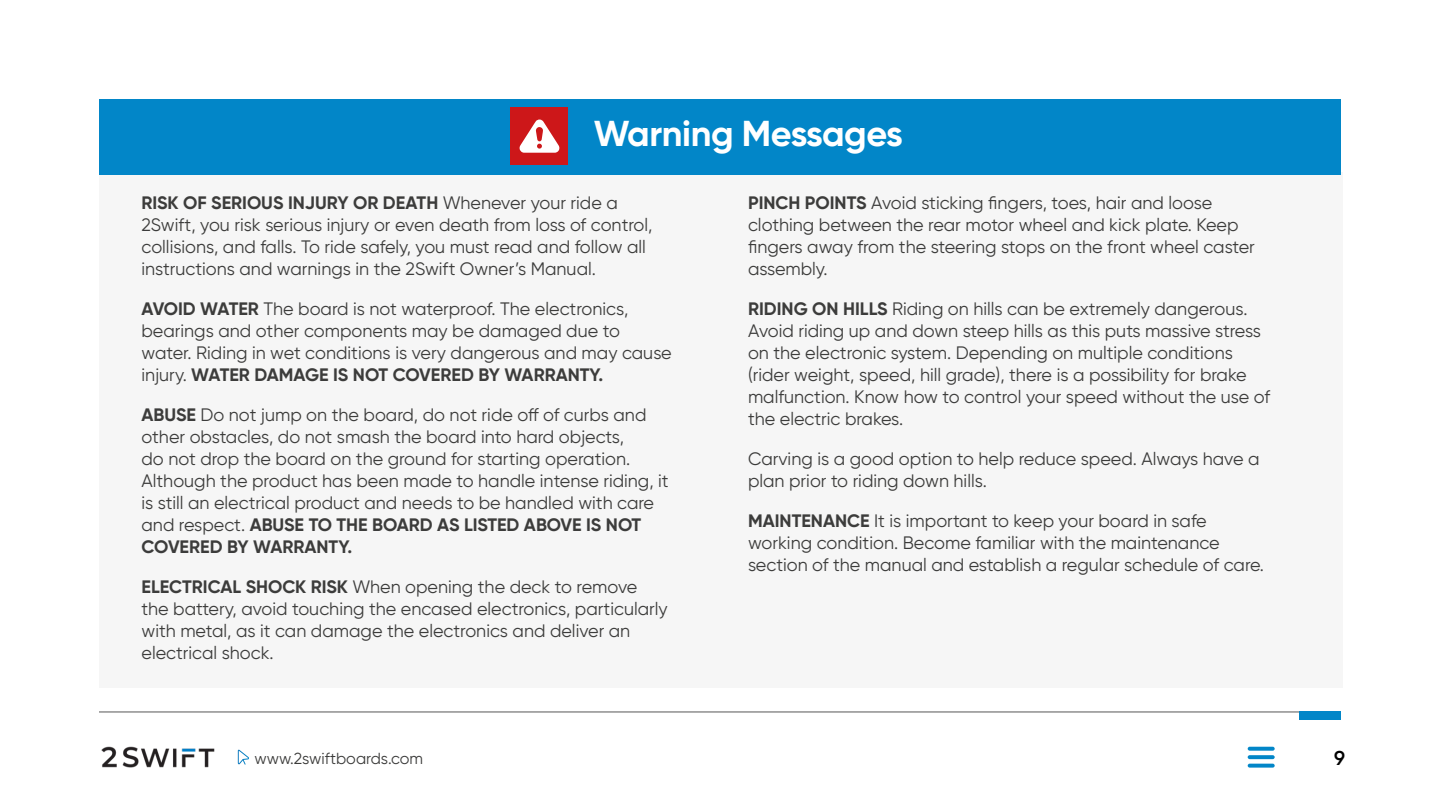
<style>
.page{position:relative;width:1440px;height:811px;background:#fff}
.page>*{position:absolute;margin:0;border:0;box-sizing:border-box;transform-origin:0 0}
.t1{font:700 36px "Gilroy";letter-spacing:-.01em;color:#fff}
.t2{font:600 20px "Gilroy";color:#000}
.t3{font:18px/22px "Gilroy";color:#3c3c3b}
.t4{font:16px "Gilroy";color:#3c3c3b}
.s1{font-weight:700}
</style>
<div class="page">
<img style="left:101px;top:746px;width:114px;height:22px">
<hr style="left:99px;top:711px;width:1242px;height:1px;background:#575756">
<div style="left:1299px;top:711px;width:42px;height:9px;background:#0286c8"></div>
<svg style="left:238px;top:749px;width:11px;height:15px"></svg>
<svg style="left:1248px;top:746px;width:27px;height:4px"></svg>
<svg style="left:1248px;top:755px;width:27px;height:4px"></svg>
<svg style="left:1248px;top:763px;width:27px;height:4px"></svg>
<div style="left:99px;top:172px;width:1243px;height:516px;background:#f6f6f6"></div>
<div style="left:99px;top:99px;width:1242px;height:76px;background:#0286c8"></div>
<div style="left:511px;top:107px;width:57px;height:58px;background:#cd1719"></div>
<svg style="left:520px;top:119px;width:39px;height:34px"></svg>
<h1 class="t1" style="left:594px;top:111px;width:311px">Warning Messages</h1>
<p class="t3" style="left:142px;top:192px;width:512px"><span class="s1">RISK OF SERIOUS INJURY OR DEATH</span> Whenever your ride a 2Swift, you risk serious injury or even death from loss of control, collisions, and falls. To ride safely, you must read and follow all instructions and warnings in the 2Swift Owner’s Manual.</p>
<p class="t3" style="left:142px;top:298px;width:532px"><span class="s1">AVOID WATER</span> The board is not waterproof. The electronics, bearings and other components may be damaged due to water. Riding in wet conditions is very dangerous and may cause injury. <span class="s1">WATER DAMAGE IS NOT COVERED BY WARRANTY.</span></p>
<p class="t3" style="left:142px;top:404px;width:529px"><span class="s1">ABUSE</span> Do not jump on the board, do not ride off of curbs and other obstacles, do not smash the board into hard objects,<br>do not drop the board on the ground for starting operation.<br>Although the product has been made to handle intense riding, it is still an electrical product and needs to be handled with care and respect. <span class="s1">ABUSE TO THE BOARD AS LISTED ABOVE IS NOT COVERED BY WARRANTY.</span></p>
<p class="t3" style="left:142px;top:576px;width:528px"><span class="s1">ELECTRICAL SHOCK RISK</span> When opening the deck to remove the battery, avoid touching the encased electronics, particularly with metal, as it can damage the electronics and deliver an electrical shock.</p>
<p class="t3" style="left:748px;top:192px;width:508px"><span class="s1">PINCH POINTS</span> Avoid sticking fingers, toes, hair and loose clothing between the rear motor wheel and kick plate. Keep fingers away from the steering stops on the front wheel caster assembly.</p>
<p class="t3" style="left:748px;top:298px;width:524px"><span class="s1">RIDING ON HILLS</span> Riding on hills can be extremely dangerous.<br>Avoid riding up and down steep hills as this puts massive stress on the electronic system. Depending on multiple conditions (rider weight, speed, hill grade), there is a possibility for brake malfunction. Know how to control your speed without the use of the electric brakes.</p>
<p class="t3" style="left:748px;top:448px;width:513px">Carving is a good option to help reduce speed. Always have a plan prior to riding down hills.</p>
<p class="t3" style="left:748px;top:510px;width:518px"><span class="s1">MAINTENANCE</span> It is important to keep your board in safe working condition. Become familiar with the maintenance section of the manual and establish a regular schedule of care.</p>
<p class="t4" style="left:255px;top:748px;width:170px">www.2swiftboards.com</p>
<p class="t2" style="left:1334px;top:745px;width:12px">9</p>
</div>
